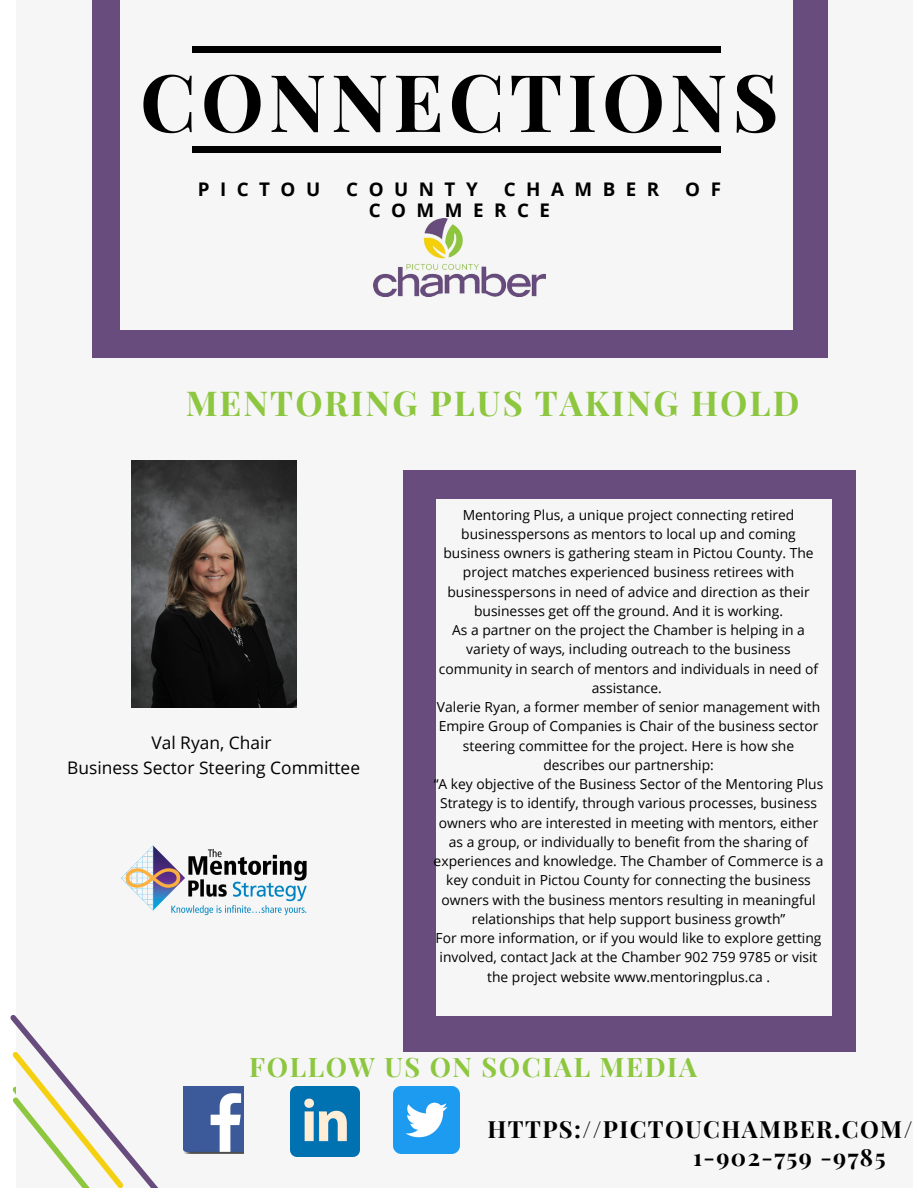
<style>
.page{position:relative;width:918px;height:1188px;background:#fff}
.page>*{position:absolute;margin:0;border:0;box-sizing:border-box;transform-origin:0 0}
.t1{font:700 79.65px "Playfair Display";letter-spacing:.06em;color:#000}
.t2{font:700 34.35px "Playfair Display";letter-spacing:.06em;color:#8dc63f}
.t3{font:700 26.85px "Playfair Display";letter-spacing:.06em;color:#8dc63f}
.t4{font:700 23.7px "Playfair Display";letter-spacing:.06em;color:#000}
.t5{font:700 18.75px "Open Sans";letter-spacing:.56em;color:#000}
.t6{font:17.4px "Open Sans";color:#000}
.t7{font:13.8px/19.2px "Open Sans";color:#000;text-align:center}
</style>
<div class="page">
<div style="left:17px;top:0;width:895px;height:1188px;background:#f6f6f6"></div>
<div style="left:92px;top:0;width:735px;height:357px;background:#684c7e"></div>
<div style="left:120px;top:0;width:673px;height:330px;background:#f6f6f6"></div>
<div style="left:192px;top:46px;width:528px;height:6px;background:#000"></div>
<div style="left:192px;top:147px;width:528px;height:6px;background:#000"></div>
<img style="left:373px;top:219px;width:173px;height:77px">
<svg style="left:10px;top:1015px;width:149px;height:173px"></svg>
<div style="left:403px;top:470px;width:453px;height:582px;background:#684c7e"></div>
<div style="left:436px;top:499px;width:396px;height:516px;background:#f6f6f6"></div>
<img style="left:121px;top:845px;width:186px;height:71px">
<img style="left:131px;top:460px;width:166px;height:248px">
<img style="left:184px;top:1087px;width:60px;height:66px">
<img style="left:290px;top:1087px;width:70px;height:70px">
<img style="left:393px;top:1087px;width:66px;height:66px">
<p class="t1" style="left:140px;top:46px;width:640px">CONNECTIONS</p>
<p class="t5" style="left:198px;top:176px;width:124px">PICTOU</p>
<p class="t5" style="left:346px;top:176px;width:133px">COUNTY</p>
<p class="t5" style="left:504px;top:176px;width:157px">CHAMBER</p>
<p class="t5" style="left:685px;top:176px;width:37px">O F</p>
<p class="t5" style="left:369px;top:197px;width:183px">COMMERCE</p>
<p class="t2" style="left:186px;top:379px;width:615px">MENTORING PLUS TAKING HOLD</p>
<p class="t6" style="left:151px;top:731px;width:122px">Val Ryan, Chair</p>
<p class="t6" style="left:67px;top:755px;width:294px">Business Sector Steering Committee</p>
<p class="t7" style="left:443px;top:505px;width:372px">Mentoring Plus, a unique project connecting retired businesspersons as mentors to local up and coming business owners is gathering steam in Pictou County. The project matches experienced business retirees with businesspersons in need of advice and direction as their businesses get off the ground. And it is working.</p>
<p class="t7" style="left:439px;top:620px;width:381px">As a partner on the project the Chamber is helping in a variety of ways, including outreach to the business community in search of mentors and individuals in need of assistance.</p>
<p class="t7" style="left:437px;top:697px;width:385px">Valerie Ryan, a former member of senior management with Empire Group of Companies is Chair of the business sector steering committee for the project. Here is how she describes our partnership:</p>
<p class="t7" style="left:434px;top:774px;width:391px">“A key objective of the Business Sector of the Mentoring Plus Strategy is to identify, through various processes, business owners who are interested in meeting with mentors, either as a group, or individually to benefit from the sharing of experiences and knowledge. The Chamber of Commerce is a key conduit in Pictou County for connecting the business owners with the business mentors resulting in meaningful relationships that help support business growth”</p>
<p class="t7" style="left:436px;top:928px;width:387px">For more information, or if you would like to explore getting involved, contact Jack at the Chamber 902 759 9785 or visit the project website www.mentoringplus.ca .</p>
<p class="t3" style="left:249px;top:1048px;width:449px">FOLLOW US ON SOCIAL MEDIA</p>
<p class="t4" style="left:487px;top:1113px;width:426px">HTTPS://PICTOUCHAMBER.COM/</p>
<p class="t4" style="left:693px;top:1141px;width:194px">1-902-759 -9785</p>
</div>
